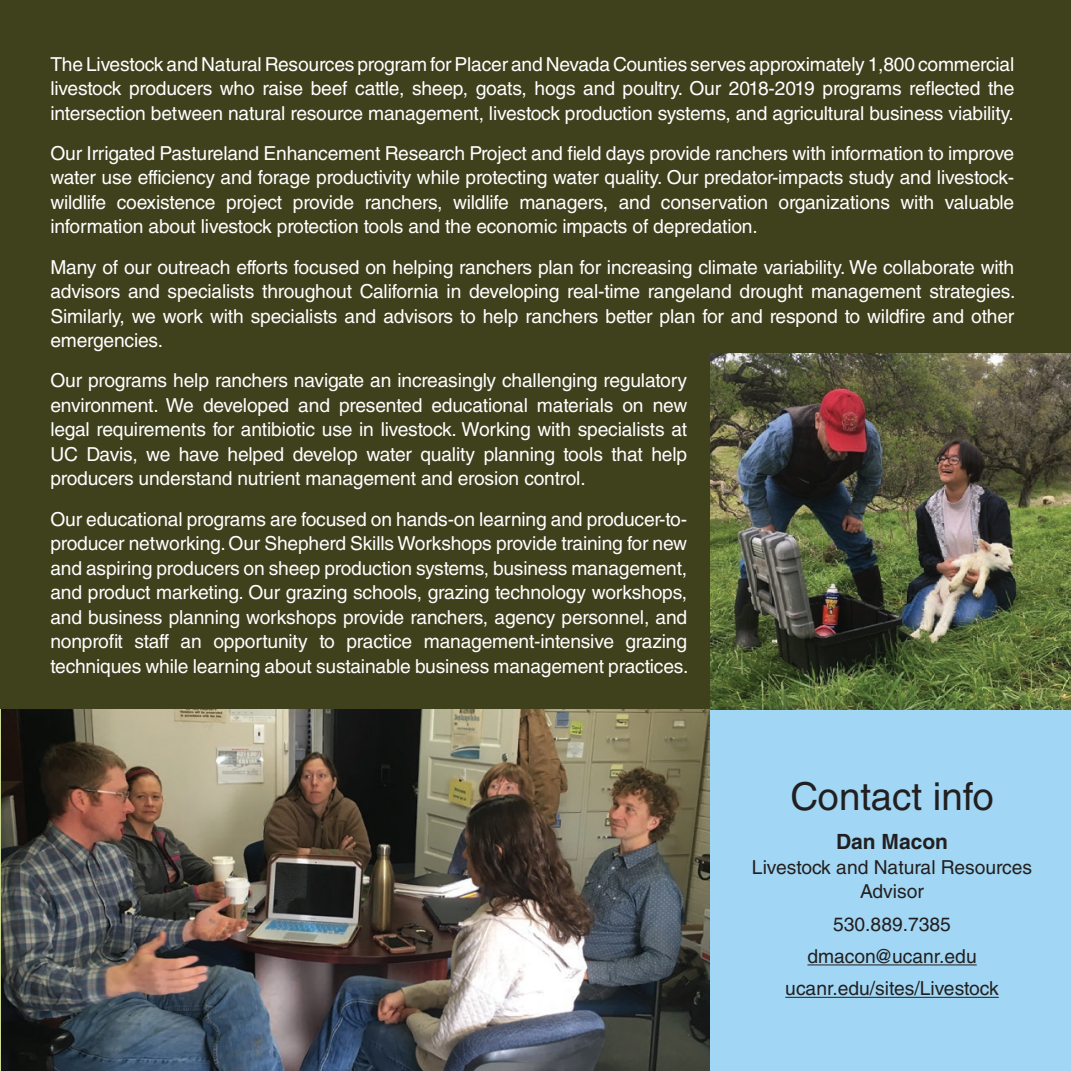
<style>
.page{position:relative;width:1071px;height:1071px;background:#3f401c}
.page>*{position:absolute;margin:0;border:0;box-sizing:border-box;transform-origin:0 0}
.t1{font:38.5px "Helvetica LT Std";color:#231f20}
.t2{font:700 21px "Helvetica LT Std";color:#231f20}
.t3{font:19.25px/24.5px "Helvetica LT Std";letter-spacing:-.01em;color:#fff;text-align:justify}
.t4{font:19.25px/32.4px "Helvetica LT Std";color:#231f20;text-align:center}
</style>
<div class="page">
<hr style="left:0;top:709px;width:1px;height:362px;background:#ccd992">
<img style="left:1px;top:709px;width:710px;height:362px">
<div style="left:711px;top:354px;width:360px;height:717px;background:#a1d7f4"></div>
<img style="left:711px;top:354px;width:360px;height:355px">
<hr style="left:807px;top:964px;width:170px;height:1px;background:#231f20">
<hr style="left:785px;top:997px;width:214px;height:1px;background:#231f20">
<p class="t3" style="left:50px;top:51px;width:965px">The Livestock and Natural Resources program for Placer and Nevada Counties serves approximately 1,800 commercial livestock producers who raise beef cattle, sheep, goats, hogs and poultry. Our 2018-2019 programs reflected the intersection between natural resource management, livestock production systems, and agricultural business viability.</p>
<p class="t3" style="left:50px;top:141px;width:965px">Our Irrigated Pastureland Enhancement Research Project and field days provide ranchers with information to improve water use efficiency and forage productivity while protecting water quality. Our predator-impacts study and livestock&shy;wildlife coexistence project provide ranchers, wildlife managers, and conservation organizations with valuable information about livestock protection tools and the economic impacts of depredation.</p>
<p class="t3" style="left:50px;top:255px;width:967px">Many of our outreach efforts focused on helping ranchers plan for increasing climate variability. We collaborate with advisors and specialists throughout California in developing real-time rangeland drought management strategies.<br>Similarly, we work with specialists and advisors to help ranchers better plan for and respond to wildfire and other emergencies.</p>
<p class="t3" style="left:50px;top:368px;width:638px">Our programs help ranchers navigate an increasingly challenging regulatory environment. We developed and presented educational materials on new legal requirements for antibiotic use in livestock. Working with specialists at UC Davis, we have helped develop water quality planning tools that help producers understand nutrient management and erosion control.</p>
<p class="t3" style="left:50px;top:507px;width:640px">Our educational programs are focused on hands-on learning and producer-to&shy;producer networking. Our Shepherd Skills Workshops provide training for new and aspiring producers on sheep production systems, business management, and product marketing. Our grazing schools, grazing technology workshops, and business planning workshops provide ranchers, agency personnel, and nonprofit staff an opportunity to practice management-intensive grazing techniques while learning about sustainable business management practices.</p>
<h1 class="t1" style="left:790px;top:774px;width:205px">Contact info</h1>
<p class="t2" style="left:836px;top:829px;width:114px">Dan Macon</p>
<p class="t4" style="left:752px;top:855px;width:282px;line-height:24.5px">Livestock and Natural Resources<br>Advisor</p>
<p class="t4" style="left:785px;top:908px;width:215px">530.889.7385 dmacon@ucanr.edu ucanr.edu/sites/Livestock</p>
</div>
